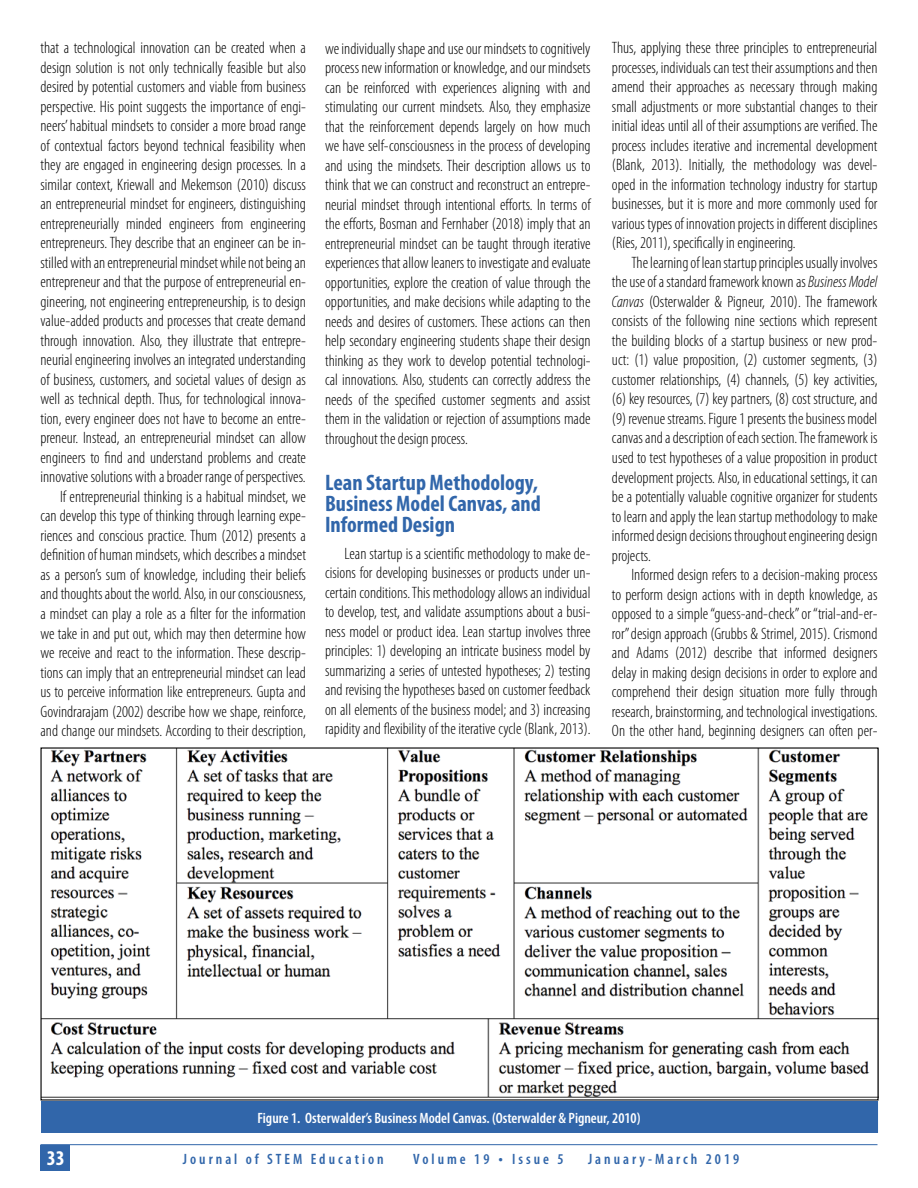
<style>
.page{position:relative;width:918px;height:1188px;background:#fff}
.page>*{position:absolute;margin:0;border:0;box-sizing:border-box;transform-origin:0 0}
.t1{font:700 condensed 22.5px/21px "Myriad Pro";color:#3166aa}
.t2{font:700 condensed 21px "Myriad Pro";color:#fff}
.t3{font:300 condensed 16.5px/19.5px "Myriad Pro";color:#000;text-align:justify}
.t4{font:600 condensed 15px "Myriad Pro";color:#fff}
.t5{font:600 condensed 15px "Myriad Pro";letter-spacing:.2em;color:#3166aa}
.s1{font-style:italic}
.s2{font-size:16.5px}
</style>
<div class="page">
<hr style="left:40px;top:1144px;width:838px;height:1px;background:#3166aa">
<div style="left:40px;top:1145px;width:30px;height:26px;background:#3166aa"></div>
<img style="left:42px;top:749px;width:835px;height:349px">
<div style="left:41px;top:1101px;width:837px;height:32px;background:#3166aa"></div>
<p class="t3" style="left:40px;top:38px;width:267px;text-align:right">that a technological innovation can be created when a design solution is not only technically feasible but also desired by potential customers and viable from business perspective. His point suggests the importance of engi&shy;neers’ habitual mindsets to consider a more broad range of contextual factors beyond technical feasibility when they are engaged in engineering design processes. In a similar context, Kriewall and Mekemson (2010) discuss an entrepreneurial mindset for engineers, distinguishing entrepreneurially minded engineers from engineering entrepreneurs. They describe that an engineer can be in&shy;stilled with an entrepreneurial mindset while not being an entrepreneur and that the purpose of entrepreneurial en&shy;gineering, not engineering entrepreneurship, is to design value-added products and processes that create demand through innovation. Also, they illustrate that entrepre&shy;neurial engineering involves an integrated understanding of business, customers, and societal values of design as well as technical depth. Thus, for technological innova&shy;tion, every engineer does not have to become an entre&shy;preneur. Instead, an entrepreneurial mindset can allow engineers to find and understand problems and create innovative solutions with a broader range of perspectives.<br>If entrepreneurial thinking is a habitual mindset, we can develop this type of thinking through learning expe&shy;riences and conscious practice. Thum (2012) presents a definition of human mindsets, which describes a mindset as a person’s sum of knowledge, including their beliefs and thoughts about the world. Also, in our consciousness, a mindset can play a role as a filter for the information we take in and put out, which may then determine how we receive and react to the information. These descrip&shy;tions can imply that an entrepreneurial mindset can lead us to perceive information like entrepreneurs. Gupta and Govindrarajam (2002) describe how we shape, reinforce, and change our mindsets. According to their description,</p>
<p class="t3" style="left:325px;top:38px;width:267px">we individually shape and use our mindsets to cognitively process new information or knowledge, and our mindsets can be reinforced with experiences aligning with and stimulating our current mindsets. Also, they emphasize that the reinforcement depends largely on how much we have self-consciousness in the process of developing and using the mindsets. Their description allows us to think that we can construct and reconstruct an entrepre&shy;neurial mindset through intentional efforts. In terms of the efforts, Bosman and Fernhaber (2018) imply that an entrepreneurial mindset can be taught through iterative experiences that allow leaners to investigate and evaluate opportunities, explore the creation of value through the opportunities, and make decisions while adapting to the needs and desires of customers. These actions can then help secondary engineering students shape their design thinking as they work to develop potential technologi&shy;cal innovations. Also, students can correctly address the needs of the specified customer segments and assist them in the validation or rejection of assumptions made throughout the design process.</p>
<h1 class="t1" style="left:325px;top:471px;width:217px">Lean Startup Methodology,<br>Business Model Canvas, and<br>Informed Design</h1>
<p class="t3" style="left:325px;top:544px;width:267px;text-indent:20px">Lean startup is a scientific methodology to make de&shy;cisions for developing businesses or products under un&shy;certain conditions. This methodology allows an individual to develop, test, and validate assumptions about a busi&shy;ness model or product idea. Lean startup involves three principles: 1) developing an intricate business model by summarizing a series of untested hypotheses; 2) testing and revising the hypotheses based on customer feedback on all elements of the business model; and 3) increasing rapidity and flexibility of the iterative cycle (Blank, 2013).</p>
<p class="t3" style="left:612px;top:38px;width:267px">Thus, applying these three principles to entrepreneurial processes, individuals can test their assumptions and then amend their approaches as necessary through making small adjustments or more substantial changes to their initial ideas until all of their assumptions are verified. The process includes iterative and incremental development (Blank, 2013). Initially, the methodology was devel&shy;oped in the information technology industry for startup businesses, but it is more and more commonly used for various types of innovation projects in different disciplines (Ries, 2011), specifically in engineering.</p>
<p class="t3" style="left:612px;top:253px;width:267px;text-indent:20px">The learning of lean startup principles usually involves the use of a standard framework known as <span class="s1">Business Model Canvas</span> (Osterwalder &amp; Pigneur, 2010). The framework consists of the following nine sections which represent the building blocks of a startup business or new prod&shy;uct: (1) value proposition, (2) customer segments, (3) customer relationships, (4) channels, (5) key activities, (6) key resources, (7) key partners, (8) cost structure, and (9) revenue streams. Figure 1 presents the business model canvas and a description of each section. The framework is used to test hypotheses of a value proposition in product development projects. Also, in educational settings, it can be a potentially valuable cognitive organizer for students to learn and apply the lean startup methodology to make informed design decisions throughout engineering design projects.</p>
<p class="t3" style="left:612px;top:565px;width:267px;text-indent:20px">Informed design refers to a decision-making process to perform design actions with in depth knowledge, as opposed to a simple “guess-and-check” or “trial-and-er&shy;ror” design approach (Grubbs &amp; Strimel, 2015). Crismond and Adams (2012) describe that informed designers delay in making design decisions in order to explore and comprehend their design situation more fully through research, brainstorming, and technological investigations.<br>On the other hand, beginning designers can often per-</p>
<p class="t4" style="left:257px;top:1108px;width:385px">Figure 1. Osterwalder’s Business Model Canvas. (Osterwalder &amp; Pigneur, 2010)</p>
<p class="t2" style="left:47px;top:1145px;width:19px">33</p>
<p class="t5" style="left:183px;top:1150px;width:202px">Journal of STEM Education</p>
<p class="t5" style="left:413px;top:1150px;width:152px">Volume 19 <span class="s2">•</span> Issue 5</p>
<p class="t5" style="left:588px;top:1150px;width:153px">January-March 2019</p>
</div>
